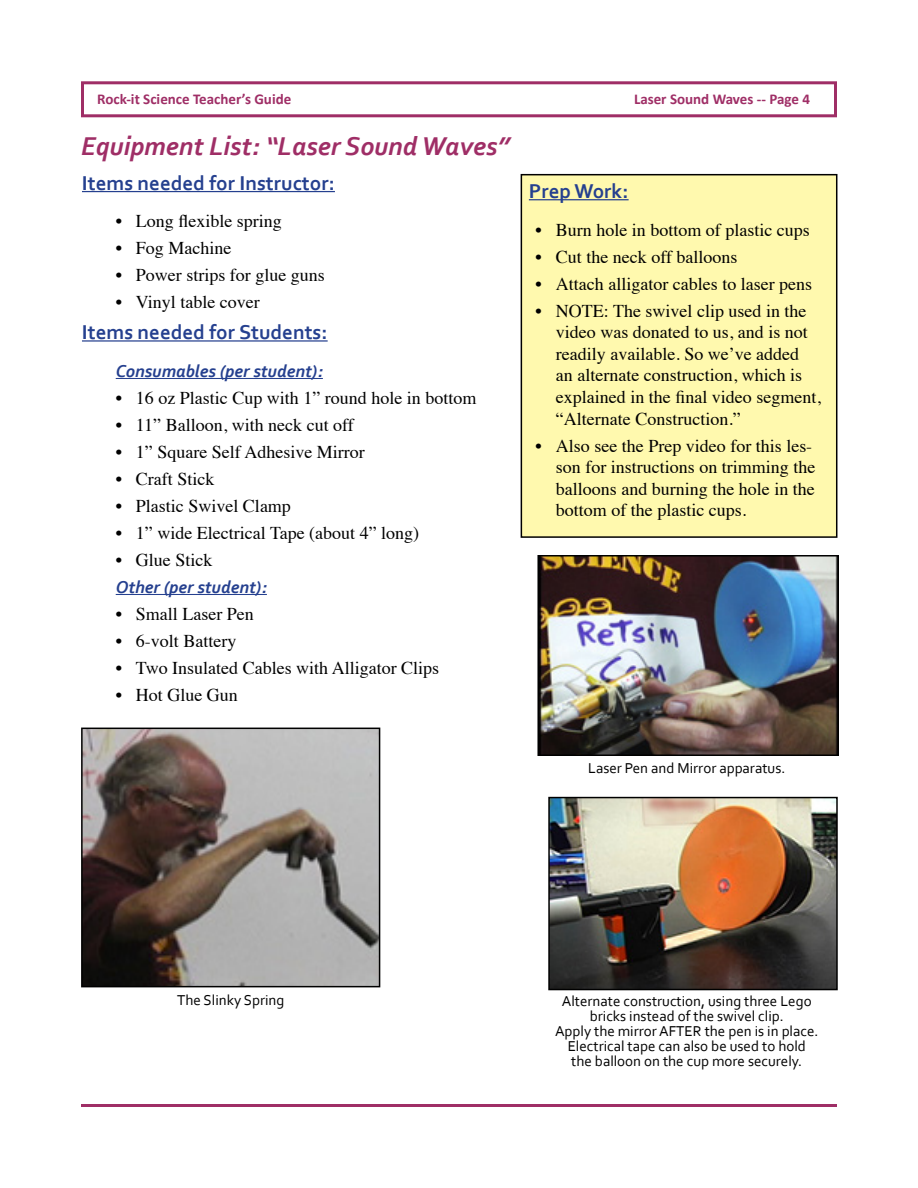
<style>
.page{position:relative;width:918px;height:1188px;background:#fff}
.page>*{position:absolute;margin:0;border:0;box-sizing:border-box;transform-origin:0 0}
.t1{font:italic 700 27px "Corbel";color:#9f2e66}
.t2{font:700 21px "Corbel";color:#25408f}
.t3{font:18px/21.6px "Times";color:#000}
.t4{font:italic 700 18px "Corbel";color:#25408f}
.t5{font:15px/15px "Corbel";color:#000;text-align:center}
.t6{font:700 15px "Calibri";color:#9f2e66}
</style>
<div class="page">
<div style="left:81px;top:81px;width:756px;height:36px;border:3px solid #9f2e66"></div>
<hr style="left:81px;top:1104px;width:756px;height:3px;background:#9f2e66">
<hr style="left:82px;top:191px;width:253px;height:1px;background:#25408f">
<hr style="left:82px;top:340px;width:246px;height:2px;background:#25408f">
<hr style="left:116px;top:378px;width:207px;height:1px;background:#25408f">
<hr style="left:116px;top:594px;width:151px;height:1px;background:#25408f">
<div style="left:521px;top:175px;width:316px;height:362px;background:#fff9ae"></div>
<hr style="left:529px;top:199px;width:100px;height:1px;background:#25408f">
<div style="left:521px;top:174px;width:316px;height:364px;border:2px solid #000"></div>
<img style="left:540px;top:558px;width:296px;height:195px">
<div style="left:537px;top:555px;width:302px;height:201px;border:2px solid #000"></div>
<img style="left:84px;top:731px;width:293px;height:253px">
<div style="left:81px;top:728px;width:299px;height:259px;border:2px solid #000"></div>
<img style="left:551px;top:800px;width:284px;height:187px">
<div style="left:548px;top:797px;width:290px;height:193px;border:2px solid #000"></div>
<p class="t6" style="left:97px;top:89px;width:196px">Rock-it Science Teacher’s Guide</p>
<p class="t6" style="left:634px;top:89px;width:177px">Laser Sound Waves -- Page 4</p>
<h1 class="t1" style="left:81px;top:129px;width:430px">Equipment List: “Laser Sound Waves”</h1>
<p class="t2" style="left:82px;top:170px;width:255px">Items needed for Instructor:</p>
<p class="t3" style="left:116px;top:209px;width:168px">• Long flexible spring</p>
<p class="t3" style="left:116px;top:236px;width:117px">• Fog Machine</p>
<p class="t3" style="left:116px;top:263px;width:211px">• Power strips for glue guns</p>
<p class="t3" style="left:116px;top:290px;width:146px">• Vinyl table cover</p>
<p class="t2" style="left:82px;top:319px;width:247px">Items needed for Students:</p>
<p class="t4" style="left:116px;top:360px;width:209px">Consumables (per student):</p>
<p class="t3" style="left:116px;top:385px;width:362px">• 16 oz Plastic Cup with 1” round hole in bottom</p>
<p class="t3" style="left:116px;top:412px;width:240px">• 11” Balloon, with neck cut off</p>
<p class="t3" style="left:116px;top:439px;width:251px">• 1” Square Self Adhesive Mirror</p>
<p class="t3" style="left:116px;top:466px;width:100px">• Craft Stick</p>
<p class="t3" style="left:116px;top:493px;width:177px">• Plastic Swivel Clamp</p>
<p class="t3" style="left:116px;top:520px;width:305px">• 1” wide Electrical Tape (about 4” long)</p>
<p class="t3" style="left:116px;top:547px;width:98px">• Glue Stick</p>
<p class="t4" style="left:116px;top:576px;width:153px">Other (per student):</p>
<p class="t3" style="left:116px;top:601px;width:140px">• Small Laser Pen</p>
<p class="t3" style="left:116px;top:628px;width:122px">• 6-volt Battery</p>
<p class="t3" style="left:116px;top:655px;width:325px">• Two Insulated Cables with Alligator Clips</p>
<p class="t3" style="left:116px;top:682px;width:124px">• Hot Glue Gun</p>
<p class="t2" style="left:529px;top:178px;width:101px">Prep Work:</p>
<p class="t3" style="left:536px;top:217px;width:276px">• Burn hole in bottom of plastic cups</p>
<p class="t3" style="left:536px;top:244px;width:203px">• Cut the neck off balloons</p>
<p class="t3" style="left:536px;top:271px;width:278px">• Attach alligator cables to laser pens</p>
<p class="t3" style="left:556px;top:298px;width:266px;text-indent:-20px">• NOTE: The swivel clip used in the video was donated to us, and is not readily available. So we’ve added<br>an alternate construction, which is explained in the final video segment, “Alternate Construction.”</p>
<p class="t3" style="left:556px;top:433px;width:261px;text-indent:-20px">• Also see the Prep video for this les&shy;son for instructions on trimming the balloons and burning the hole in the bottom of the plastic cups.</p>
<p class="t5" style="left:588px;top:760px;width:199px">Laser Pen and Mirror apparatus.</p>
<p class="t5" style="left:177px;top:992px;width:109px">The Slinky Spring</p>
<p class="t5" style="left:555px;top:993px;width:265px">Alternate construction, using three Lego bricks instead of the swivel clip.<br>Apply the mirror AFTER the pen is in place.<br>Electrical tape can also be used to hold<br>the balloon on the cup more securely.</p>
</div>
